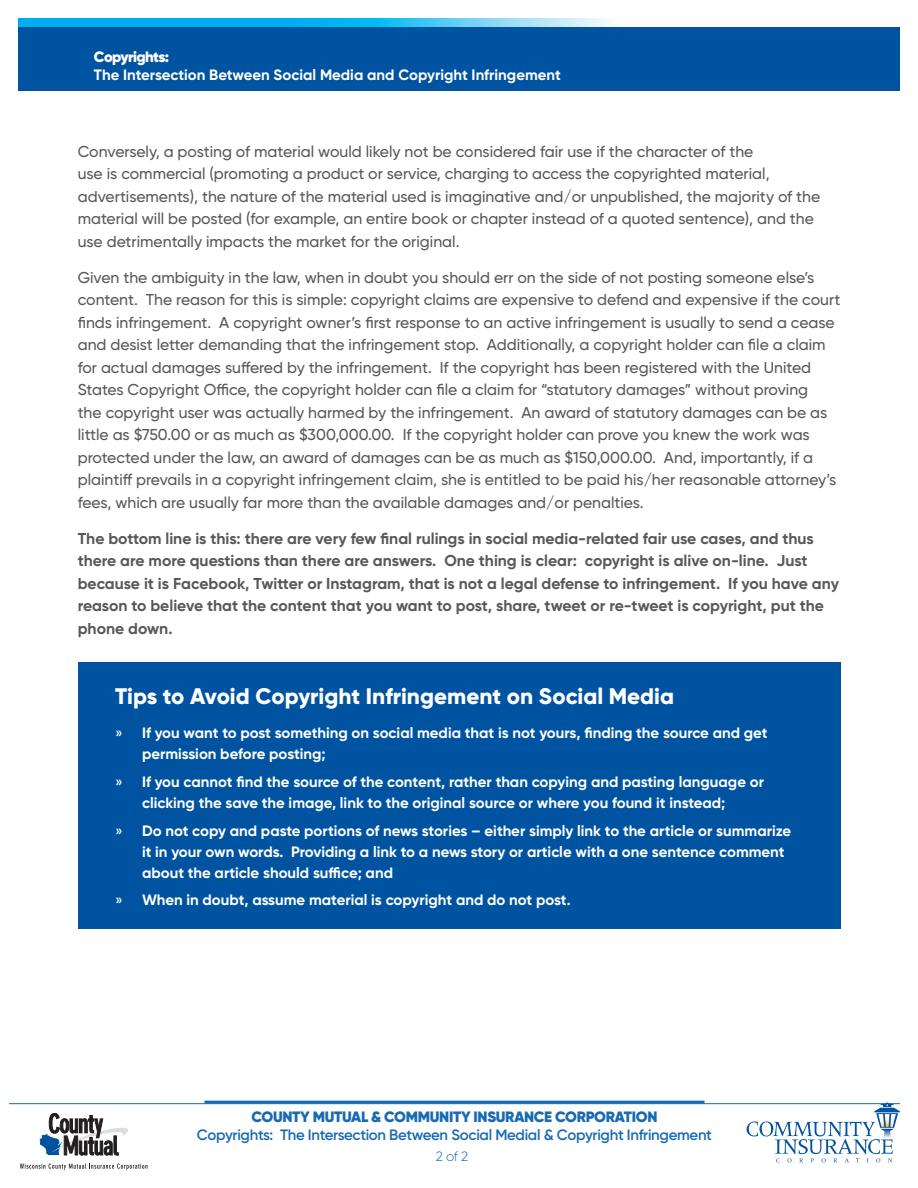
<style>
.page{position:relative;width:918px;height:1188px;background:#fff}
.page>*{position:absolute;margin:0;border:0;box-sizing:border-box;transform-origin:0 0}
.t1{font:800 22.5px "Gilroy";color:#fff}
.t2{font:500 15.75px/22.5px "Gilroy";color:#57585a}
.t3{font:700 15.75px/22.5px "Gilroy";color:#57585a}
.t4{font:700 15px/21px "Gilroy";color:#fff}
.t5{font:600 15px "Gilroy";letter-spacing:-.02em;color:#176ab4}
.t6{font:900 15px "Gilroy";letter-spacing:-.02em;color:#176ab4}
.t7{font:900 15px "Gilroy";letter-spacing:-.04em;color:#fff}
.t8{font:300 13.5px "Gilroy";color:#176ab4}
.s1{font-weight:500}
</style>
<div class="page">
<hr style="left:204px;top:1101px;width:501px;height:3px;background:#176ab4">
<hr style="left:9px;top:1103px;width:891px;height:1px;background:#176ab4">
<svg style="left:39px;top:1113px;width:90px;height:42px"></svg>
<svg style="left:20px;top:1164px;width:128px;height:6px"></svg>
<svg style="left:747px;top:1102px;width:153px;height:61px"></svg>
<div style="left:18px;top:27px;width:882px;height:64px;background:#0053a0"></div>
<svg style="left:18px;top:18px;width:593px;height:9px;background:#34c0f2"></svg>
<div style="left:78px;top:662px;width:762px;height:267px;background:#0053a0"></div>
<p class="t7" style="left:94px;top:47px;width:77px">Copyrights:</p>
<p class="t4" style="left:94px;top:64px;width:469px">The Intersection Between Social Media and Copyright Infringement</p>
<p class="t2" style="left:78px;top:140px;width:744px">Conversely, a posting of material would likely not be considered fair use if the character of the<br>use is commercial (promoting a product or service, charging to access the copyrighted material, advertisements), the nature of the material used is imaginative and/or unpublished, the majority of the material will be posted (for example, an entire book or chapter instead of a quoted sentence), and the use detrimentally impacts the market for the original.</p>
<p class="t2" style="left:78px;top:266px;width:764px">Given the ambiguity in the law, when in doubt you should err on the side of not posting someone else’s content. The reason for this is simple: copyright claims are expensive to defend and expensive if the court finds infringement. A copyright owner’s first response to an active infringement is usually to send a cease and desist letter demanding that the infringement stop. Additionally, a copyright holder can file a claim for actual damages suffered by the infringement. If the copyright has been registered with the United States Copyright Office, the copyright holder can file a claim for “statutory damages” without proving<br>the copyright user was actually harmed by the infringement. An award of statutory damages can be as little as $750.00 or as much as $300,000.00. If the copyright holder can prove you knew the work was protected under the law, an award of damages can be as much as $150,000.00. And, importantly, if a plaintiff prevails in a copyright infringement claim, she is entitled to be paid his/her reasonable attorney’s fees, which are usually far more than the available damages and/or penalties.</p>
<p class="t3" style="left:78px;top:527px;width:763px">The bottom line is this: there are very few final rulings in social media-related fair use cases, and thus there are more questions than there are answers. One thing is clear: copyright is alive on-line. Just because it is Facebook, Twitter or Instagram, that is not a legal defense to infringement. If you have any reason to believe that the content that you want to post, share, tweet or re-tweet is copyright, put the phone down.</p>
<h1 class="t1" style="left:115px;top:682px;width:561px">Tips to Avoid Copyright Infringement on Social Media</h1>
<p class="t4" style="left:142px;top:722px;width:627px;text-indent:-27px"><span class="s1">»</span> If you want to post something on social media that is not yours, finding the source and get permission before posting;</p>
<p class="t4" style="left:142px;top:771px;width:624px;text-indent:-27px"><span class="s1">»</span> If you cannot find the source of the content, rather than copying and pasting language or clicking the save the image, link to the original source or where you found it instead;</p>
<p class="t4" style="left:142px;top:820px;width:651px;text-indent:-27px"><span class="s1">»</span> Do not copy and paste portions of news stories – either simply link to the article or summarize it in your own words. Providing a link to a news story or article with a one sentence comment about the article should suffice; and</p>
<p class="t4" style="left:115px;top:890px;width:457px"><span class="s1">»</span> When in doubt, assume material is copyright and do not post.</p>
<p class="t6" style="left:251px;top:1108px;width:408px">COUNTY MUTUAL &amp; COMMUNITY INSURANCE CORPORATION</p>
<p class="t5" style="left:197px;top:1126px;width:517px">Copyrights: The Intersection Between Social Medial &amp; Copyright Infringement</p>
<p class="t8" style="left:436px;top:1148px;width:34px">2 of 2</p>
</div>
